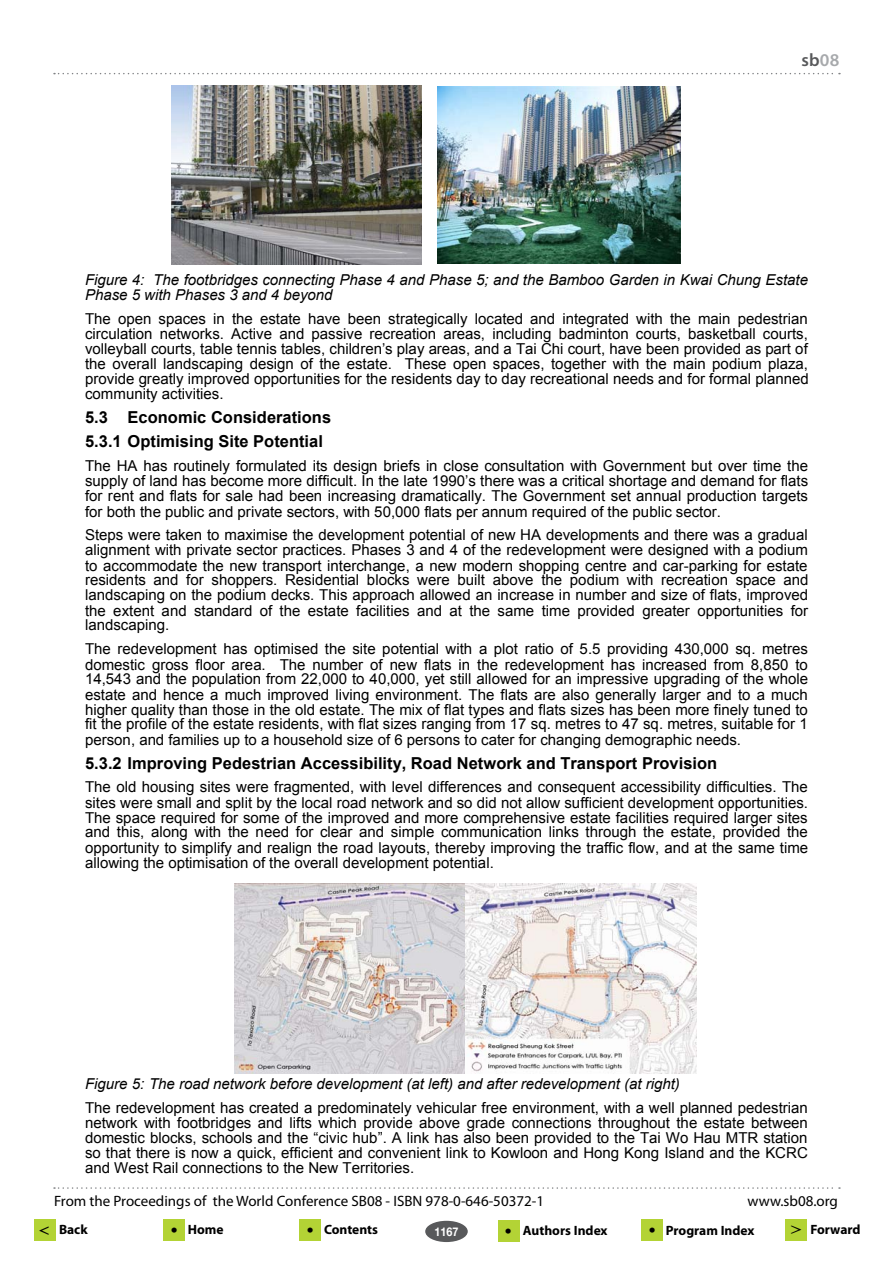
<style>
.page{position:relative;width:893px;height:1263px;background:#fff}
.page>*{position:absolute;margin:0;border:0;box-sizing:border-box;transform-origin:0 0}
.t1{font:600 18px "Myriad Pro";color:#58595b}
.t2{font:700 16.5px/24px "Arial";color:#000}
.t3{font:15px/15px "Arial";color:#000;text-align:justify}
.t4{font:italic 15px/15px "Arial";color:#000}
.t5{font:15px "Myriad Pro";color:#000}
.t6{font:700 13.5px "Myriad Pro";color:#000}
.t7{font:700 12px "Helvetica Neue";color:#fff;scale:.9 1}
.s1{color:#a7a9ac}
.s2{font-family:"Times";font-weight:400;font-size:18px}
</style>
<div class="page">
<svg style="left:54px;top:73px;width:786px;height:1px"></svg>
<svg style="left:54px;top:1187px;width:786px;height:2px"></svg>
<div style="left:425px;top:1221px;width:43px;height:21px;background:#58595b;border-radius:50%"></div>
<div style="left:34px;top:1219px;width:21px;height:21px;background:#b3d335"></div>
<div style="left:785px;top:1219px;width:22px;height:22px;background:#b3d335"></div>
<div style="left:163px;top:1220px;width:21px;height:21px;background:#b3d335"></div>
<div style="left:498px;top:1221px;width:21px;height:21px;background:#b3d335"></div>
<div style="left:642px;top:1220px;width:21px;height:21px;background:#b3d335"></div>
<div style="left:299px;top:1220px;width:22px;height:21px;background:#b3d335"></div>
<img style="left:171px;top:85px;width:251px;height:179px">
<img style="left:438px;top:87px;width:242px;height:176px">
<img style="left:234px;top:884px;width:462px;height:190px">
<p class="t1" style="left:801px;top:48px;width:39px">sb<span class="s1">08</span></p>
<p class="t4" style="left:85px;top:273px;width:725px">Figure 4: The footbridges connecting Phase 4 and Phase 5; and the Bamboo Garden in Kwai Chung Estate<br>Phase 5 with Phases 3 and 4 beyond</p>
<p class="t3" style="left:85px;top:312px;width:725px">The open spaces in the estate have been strategically located and integrated with the main pedestrian circulation networks. Active and passive recreation areas, including badminton courts, basketball courts, volleyball courts, table tennis tables, children’s play areas, and a Tai Chi court, have been provided as part of the overall landscaping design of the estate. These open spaces, together with the main podium plaza, provide greatly improved opportunities for the residents day to day recreational needs and for formal planned community activities.</p>
<p class="t2" style="left:85px;top:406px;width:248px">5.3 Economic Considerations<br>5.3.1 Optimising Site Potential</p>
<p class="t3" style="left:85px;top:459px;width:725px">The HA has routinely formulated its design briefs in close consultation with Government but over time the supply of land has become more difficult. In the late 1990’s there was a critical shortage and demand for flats for rent and flats for sale had been increasing dramatically. The Government set annual production targets for both the public and private sectors, with 50,000 flats per annum required of the public sector.</p>
<p class="t3" style="left:85px;top:528px;width:725px">Steps were taken to maximise the development potential of new HA developments and there was a gradual alignment with private sector practices. Phases 3 and 4 of the redevelopment were designed with a podium to accommodate the new transport interchange, a new modern shopping centre and car-parking for estate residents and for shoppers. Residential blocks were built above the podium with recreation space and landscaping on the podium decks. This approach allowed an increase in number and size of flats, improved the extent and standard of the estate facilities and at the same time provided greater opportunities for landscaping.</p>
<p class="t3" style="left:85px;top:642px;width:724px">The redevelopment has optimised the site potential with a plot ratio of 5.5 providing 430,000 sq. metres domestic gross floor area. The number of new flats in the redevelopment has increased from 8,850 to 14,543 and the population from 22,000 to 40,000, yet still allowed for an impressive upgrading of the whole estate and hence a much improved living environment. The flats are also generally larger and to a much higher quality than those in the old estate. The mix of flat types and flats sizes has been more finely tuned to fit the profile of the estate residents, with flat sizes ranging from 17 sq. metres to 47 sq. metres, suitable for 1 person, and families up to a household size of 6 persons to cater for changing demographic needs.</p>
<p class="t2" style="left:85px;top:751px;width:634px">5.3.2 Improving Pedestrian Accessibility, Road Network and Transport Provision</p>
<p class="t3" style="left:85px;top:780px;width:725px">The old housing sites were fragmented, with level differences and consequent accessibility difficulties. The sites were small and split by the local road network and so did not allow sufficient development opportunities.<br>The space required for some of the improved and more comprehensive estate facilities required larger sites and this, along with the need for clear and simple communication links through the estate, provided the opportunity to simplify and realign the road layouts, thereby improving the traffic flow, and at the same time allowing the optimisation of the overall development potential.</p>
<p class="t4" style="left:85px;top:1076px;width:596px">Figure 5: The road network before development (at left) and after redevelopment (at right)</p>
<p class="t3" style="left:85px;top:1100px;width:724px">The redevelopment has created a predominately vehicular free environment, with a well planned pedestrian network with footbridges and lifts which provide above grade connections throughout the estate between domestic blocks, schools and the “civic hub”. A link has also been provided to the Tai Wo Hau MTR station so that there is now a quick, efficient and convenient link to Kowloon and Hong Kong Island and the KCRC and West Rail connections to the New Territories.</p>
<p class="t5" style="left:54px;top:1192px;width:492px">From the Proceedings of the World Conference SB08 - ISBN 978-0-646-50372-1</p>
<p class="t5" style="left:748px;top:1192px;width:92px">www.sb08.org</p>
<p class="t6" style="left:39px;top:1221px;width:50px"><span class="s2">&lt;</span> Back</p>
<p class="t6" style="left:171px;top:1220px;width:54px"><span class="s2">•</span> Home</p>
<p class="t6" style="left:307px;top:1220px;width:73px"><span class="s2">•</span> Contents</p>
<p class="t7" style="left:434px;top:1224px;width:28px">1167</p>
<p class="t6" style="left:505px;top:1222px;width:104px"><span class="s2">•</span> Authors Index</p>
<p class="t6" style="left:649px;top:1221px;width:107px"><span class="s2">•</span> Program Index</p>
<p class="t6" style="left:791px;top:1221px;width:71px"><span class="s2">&gt;</span> Forward</p>
</div>
